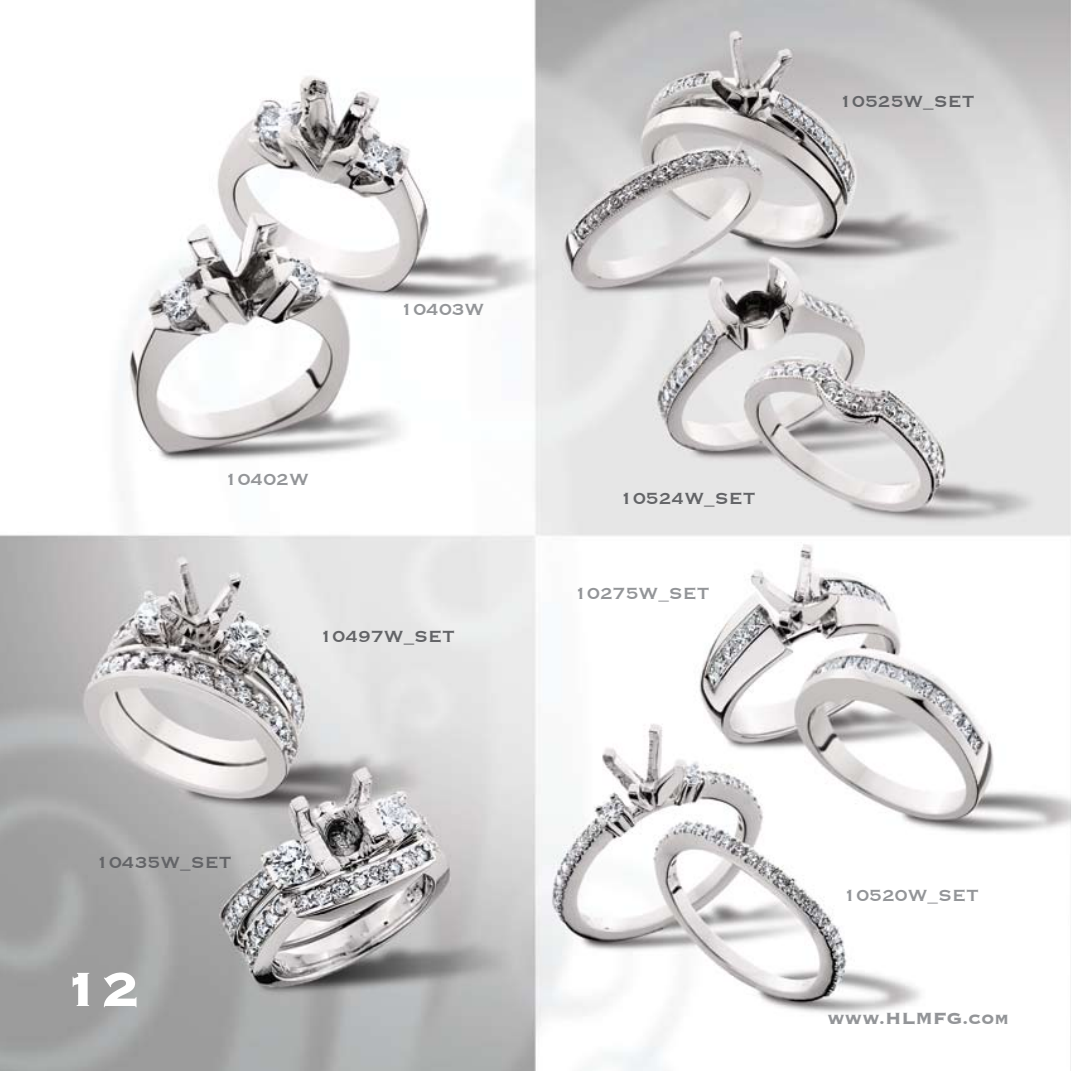
<style>
.page{position:relative;width:1071px;height:1071px;background:#fff}
.page>*{position:absolute;margin:0;border:0;box-sizing:border-box;transform-origin:0 0}
.t1{font:700 63px "Copperplate";color:#fff}
.t2{font:21px "Copperplate";color:#636467}
.t3{font:21px "Copperplate";color:#939598}
.t4{font:700 21px "Copperplate";color:#939598}
</style>
<div class="page">
<img style="left:0;top:0;width:1071px;height:1071px">
<p class="t3" style="left:401px;top:296px;width:85px">10403W</p>
<p class="t3" style="left:225px;top:465px;width:85px">10402W</p>
<p class="t2" style="left:320px;top:623px;width:137px">10497W_SET</p>
<p class="t2" style="left:96px;top:849px;width:137px">10435W_SET</p>
<h1 class="t1" style="left:63px;top:948px;width:78px">12</h1>
<p class="t2" style="left:839px;top:87px;width:137px">10525W_SET</p>
<p class="t2" style="left:620px;top:485px;width:137px">10524W_SET</p>
<p class="t3" style="left:574px;top:580px;width:137px">10275W_SET</p>
<p class="t3" style="left:844px;top:882px;width:137px">10520W_SET</p>
<p class="t4" style="left:827px;top:1005px;width:183px">www.HLMFG.com</p>
</div>
